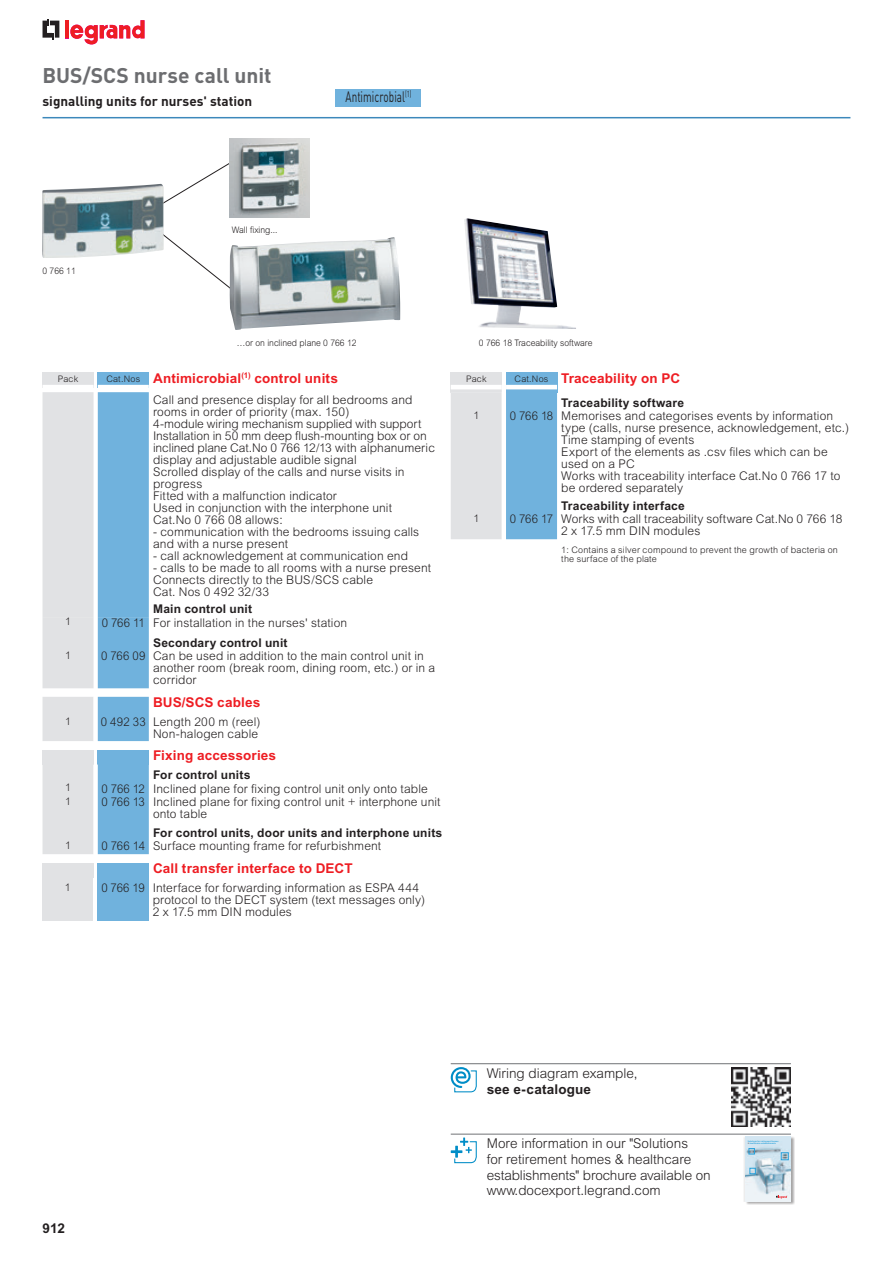
<style>
.page{position:relative;width:893px;height:1263px;background:#fff}
.page>*{position:absolute;margin:0;border:0;box-sizing:border-box;transform-origin:0 0}
.t1{font:700 21px "DIN";color:#6c6d70}
.t2{font:15px "DIN";letter-spacing:.005em;color:#231f20;scale:.66 1}
.t3{font:300 13.5px/15.8px "Arial";color:#231f20}
.t4{font:700 13.5px "Arial";letter-spacing:.01em;color:#ee1d23}
.t5{font:700 13.5px "DIN";color:#231f20}
.t6{font:700 13.5px "Arial";letter-spacing:.01em;color:#231f20}
.t7{font:300 12px/12px "Arial";letter-spacing:.01em;color:#231f20;scale:.95 1}
.t8{font:300 12px/12px "Arial";letter-spacing:.01em;color:#231f20}
.t9{font:700 12px "Arial";letter-spacing:.015em;color:#231f20}
.t10{font:300 10.5px "Arial";color:#231f20}
.t11{font:300 9px/9px "Arial";letter-spacing:.015em;color:#231f20}
.t12{font:300 9px "Arial";letter-spacing:.015em;color:#231f20;scale:.95 1}
.t13{font:700 2.1px/2.4px "DIN";color:#2aa2db}
.s1{font-weight:300;font-size:9px;color:#231f20}
.s2{color:#808285}
</style>
<div class="page">
<hr style="left:43px;top:117px;width:807px;height:1px;background:#3c88bb">
<svg style="left:43px;top:19px;width:16px;height:20px"></svg>
<hr style="left:65px;top:20px;width:4px;height:18px;background:#ee1d23">
<svg style="left:70px;top:20px;width:75px;height:25px"></svg>
<div style="left:336px;top:89px;width:85px;height:17px;background:#70b2dd"></div>
<svg style="left:160px;top:155px;width:70px;height:55px"></svg>
<img style="left:230px;top:138px;width:79px;height:80px">
<svg style="left:164px;top:234px;width:66px;height:62px"></svg>
<img style="left:230px;top:238px;width:170px;height:92px">
<img style="left:42px;top:184px;width:122px;height:74px">
<img style="left:464px;top:218px;width:112px;height:111px">
<div style="left:506px;top:372px;width:51px;height:20px;background:linear-gradient(to right,#70b2dd,#70b2dd)"></div>
<div style="left:451px;top:372px;width:51px;height:15px;background:#e1e2e4"></div>
<hr style="left:451px;top:385px;width:51px;height:4px;background:#fff">
<div style="left:506px;top:372px;width:51px;height:15px;background:#70b2dd"></div>
<hr style="left:506px;top:385px;width:51px;height:4px;background:#fff">
<svg style="left:451px;top:392px;width:106px;height:147px;background:#abcce1"></svg>
<div style="left:43px;top:372px;width:51px;height:15px;background:#e1e2e4"></div>
<hr style="left:43px;top:385px;width:51px;height:4px;background:#fff">
<div style="left:98px;top:372px;width:51px;height:15px;background:#70b2dd"></div>
<hr style="left:98px;top:385px;width:51px;height:4px;background:#fff">
<svg style="left:43px;top:392px;width:106px;height:296px;background:#abcce1"></svg>
<svg style="left:43px;top:697px;width:106px;height:44px;background:#abcce1"></svg>
<div style="left:43px;top:749px;width:51px;height:15px;background:#e1e2e4"></div>
<div style="left:98px;top:749px;width:51px;height:15px;background:#70b2dd"></div>
<svg style="left:43px;top:764px;width:106px;height:90px;background:#accce1"></svg>
<div style="left:43px;top:863px;width:51px;height:14px;background:#e1e2e4"></div>
<div style="left:98px;top:863px;width:51px;height:14px;background:#70b2dd"></div>
<div style="left:43px;top:877px;width:50px;height:43px;background:#e1e2e4"></div>
<div style="left:98px;top:877px;width:51px;height:43px;background:#70b2dd"></div>
<hr style="left:451px;top:1133px;width:340px;height:2px;background:#808285">
<svg style="left:451px;top:1137px;width:26px;height:26px"></svg>
<div style="left:745px;top:1136px;width:49px;height:68px;background:#231f20;opacity:.4"></div>
<div style="left:743px;top:1136px;width:47px;height:65px;background:#ededed"></div>
<img style="left:745px;top:1137px;width:46px;height:64px">
<svg style="left:749px;top:1148px;width:39px;height:26px"></svg>
<svg style="left:776px;top:1195px;width:12px;height:3px"></svg>
<hr style="left:451px;top:1063px;width:340px;height:1px;background:#808285">
<svg style="left:451px;top:1067px;width:26px;height:25px"></svg>
<img style="left:731px;top:1067px;width:60px;height:59px">
<h1 class="t1" style="left:43px;top:62px;width:231px">BUS/SCS nurse call unit</h1>
<p class="t5" style="left:43px;top:92px;width:211px">signalling units for nurses' station</p>
<p class="t2" style="left:345px;top:87px;width:102px">Antimicrobial<sup>(1)</sup></p>
<p class="t12" style="left:43px;top:266px;width:37px">0 766 11</p>
<p class="t12" style="left:232px;top:225px;width:50px">Wall fixing...</p>
<p class="t12" style="left:237px;top:337px;width:127px">…or on inclined plane 0 766 12</p>
<p class="t11" style="left:58px;top:374px;width:22px">Pack</p>
<p class="t4" style="left:106px;top:370px;width:233px"><span class="s1">Cat.Nos</span> Antimicrobial<sup>(1)</sup> control units</p>
<p class="t8" style="left:153px;top:393px;width:283px">Call and presence display for all bedrooms and rooms in order of priority (max. 150)<br>4-module wiring mechanism supplied with support Installation in 50 mm deep flush-mounting box or on inclined plane Cat.No 0 766 12/13 with alphanumeric display and adjustable audible signal<br>Scrolled display of the calls and nurse visits in progress<br>Fitted with a malfunction indicator<br>Used in conjunction with the interphone unit<br>Cat.No 0 766 08 allows:</p>
<p class="t8" style="left:153px;top:525px;width:268px">- communication with the bedrooms issuing calls and with a nurse present</p>
<p class="t8" style="left:153px;top:549px;width:256px">- call acknowledgement at communication end</p>
<p class="t8" style="left:153px;top:561px;width:280px">- calls to be made to all rooms with a nurse present<br>Connects directly to the BUS/SCS cable<br>Cat. Nos 0 492 32/33</p>
<p class="t9" style="left:153px;top:602px;width:100px">Main control unit</p>
<p class="t10" style="left:65px;top:616px;width:7px">1</p>
<p class="t7" style="left:102px;top:616px;width:260px">0 766 11 For installation in the nurses' station</p>
<p class="t9" style="left:153px;top:635px;width:136px">Secondary control unit</p>
<p class="t10" style="left:65px;top:649px;width:7px">1</p>
<p class="t7" style="left:153px;top:650px;width:298px;text-indent:-52px">0 766 09 Can be used in addition to the main control unit in another room (break room, dining room, etc.) or in a corridor</p>
<p class="t4" style="left:153px;top:695px;width:109px">BUS/SCS cables</p>
<p class="t10" style="left:65px;top:715px;width:7px">1</p>
<p class="t7" style="left:101px;top:716px;width:170px;text-align:right">0 492 33 Length 200 m (reel)<br>Non-halogen cable</p>
<p class="t4" style="left:153px;top:747px;width:125px">Fixing accessories</p>
<p class="t9" style="left:153px;top:768px;width:99px">For control units</p>
<p class="t10" style="left:65px;top:782px;width:7px">1</p>
<p class="t7" style="left:102px;top:782px;width:345px">0 766 12 Inclined plane for fixing control unit only onto table</p>
<p class="t10" style="left:65px;top:795px;width:7px">1</p>
<p class="t7" style="left:153px;top:796px;width:304px;text-indent:-51px">0 766 13 Inclined plane for fixing control unit + interphone unit onto table</p>
<p class="t9" style="left:153px;top:825px;width:291px">For control units, door units and interphone units</p>
<p class="t10" style="left:65px;top:839px;width:7px">1</p>
<p class="t7" style="left:102px;top:840px;width:296px">0 766 14 Surface mounting frame for refurbishment</p>
<p class="t4" style="left:153px;top:861px;width:201px">Call transfer interface to DECT</p>
<p class="t10" style="left:65px;top:881px;width:7px">1</p>
<p class="t7" style="left:153px;top:882px;width:288px;text-indent:-51px">0 766 19 Interface for forwarding information as ESPA 444 protocol to the DECT system (text messages only)<br>2 x 17.5 mm DIN modules</p>
<p class="t12" style="left:479px;top:337px;width:121px">0 766 18 Traceability software</p>
<p class="t11" style="left:466px;top:374px;width:22px">Pack</p>
<p class="t4" style="left:515px;top:370px;width:167px"><span class="s1">Cat.Nos</span> Traceability on PC</p>
<p class="t9" style="left:561px;top:395px;width:124px">Traceability software</p>
<p class="t10" style="left:473px;top:409px;width:7px">1</p>
<p class="t7" style="left:561px;top:410px;width:304px;text-indent:-51px">0 766 18 Memorises and categorises events by information type (calls, nurse presence, acknowledgement, etc.)<br>Time stamping of events<br>Export of the elements as .csv files which can be used on a PC<br>Works with traceability interface Cat.No 0 766 17 to be ordered separately</p>
<p class="t9" style="left:561px;top:498px;width:125px">Traceability interface</p>
<p class="t10" style="left:473px;top:512px;width:7px">1</p>
<p class="t7" style="left:561px;top:513px;width:297px;text-indent:-51px">0 766 17 Works with call traceability software Cat.No 0 766 18<br>2 x 17.5 mm DIN modules</p>
<p class="t11" style="left:561px;top:545px;width:278px">1: Contains a silver compound to prevent the growth of bacteria on the surface of the plate</p>
<p class="t6" style="left:43px;top:1220px;width:24px">912</p>
<p class="t3" style="left:487px;top:1065px;width:152px">Wiring diagram example,</p>
<p class="t6" style="left:487px;top:1081px;width:106px">see e-catalogue</p>
<p class="t3" style="left:487px;top:1135px;width:225px">More information in our "Solutions<br>for retirement homes &amp; healthcare establishments" brochure available on www.docexport.legrand.com</p>
<p class="t13" style="left:748px;top:1140px;width:32px">Solutions for retirement homes <span class="s2">&amp;</span> healthcare establishments</p>
</div>
